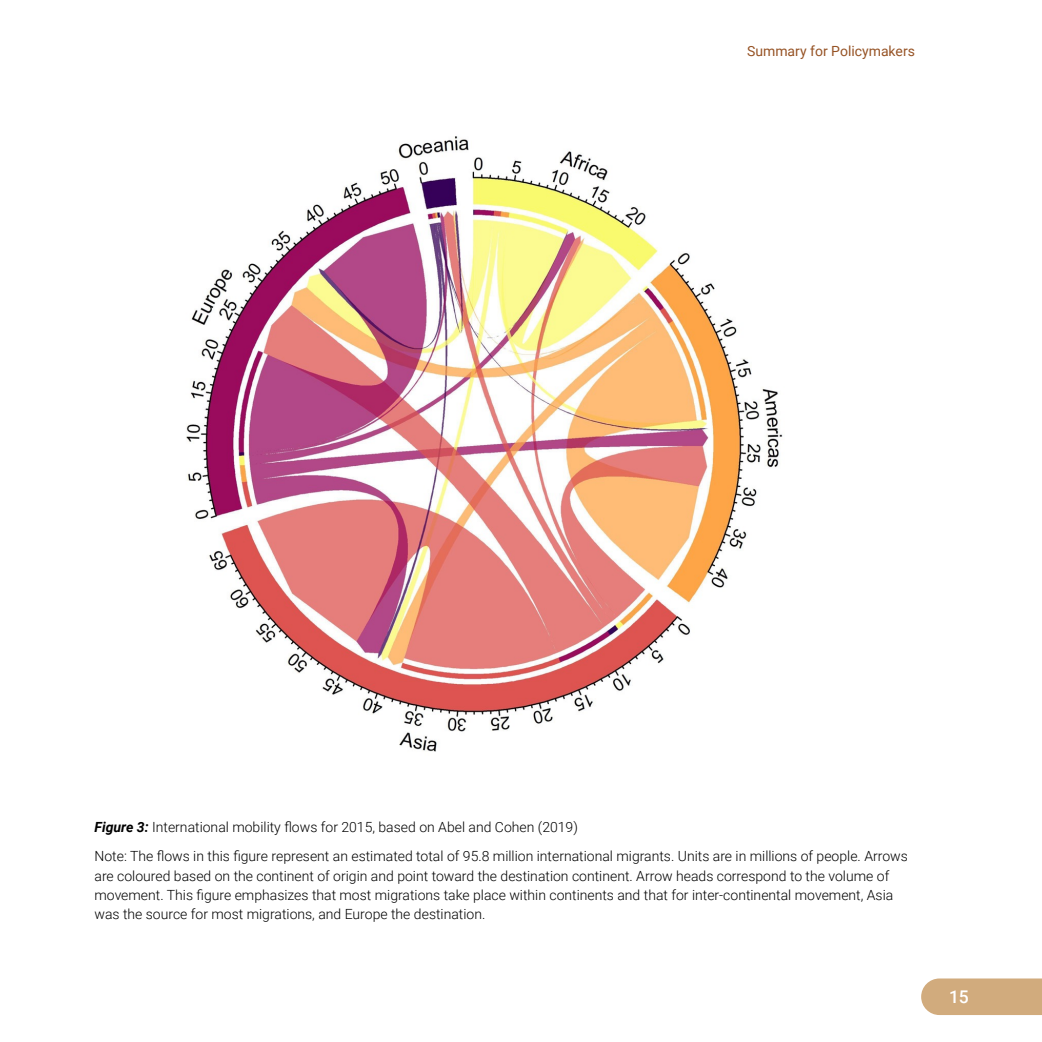
<style>
.page{position:relative;width:1042px;height:1042px;background:#fff}
.page>*{position:absolute;margin:0;border:0;box-sizing:border-box;transform-origin:0 0}
.t1{font:500 17.5px "Roboto";color:#fff}
.t2{font:300 14px/19.2px "Roboto";color:#000}
.t3{font:14px "Roboto";color:#965325}
.s1{font-weight:700;font-style:italic}
</style>
<div class="page">
<div style="left:921px;top:978px;width:121px;height:37px;background:#d1ab7d"></div>
<img style="left:186px;top:136px;width:597px;height:616px">
<p class="t3" style="left:747px;top:41px;width:169px">Summary for Policymakers</p>
<p class="t2" style="left:94px;top:812px;width:815px;line-height:29.2px"><span class="s1">Figure 3:</span> International mobility flows for 2015, based on Abel and Cohen (2019)<br>Note: The flows in this figure represent an estimated total of 95.8 million international migrants. Units are in millions of people. Arrows</p>
<p class="t2" style="left:94px;top:865px;width:800px">are coloured based on the continent of origin and point toward the destination continent. Arrow heads correspond to the volume of movement. This figure emphasizes that most migrations take place within continents and that for inter-continental movement, Asia was the source for most migrations, and Europe the destination.</p>
<p class="t1" style="left:949px;top:984px;width:21px">15</p>
</div>
